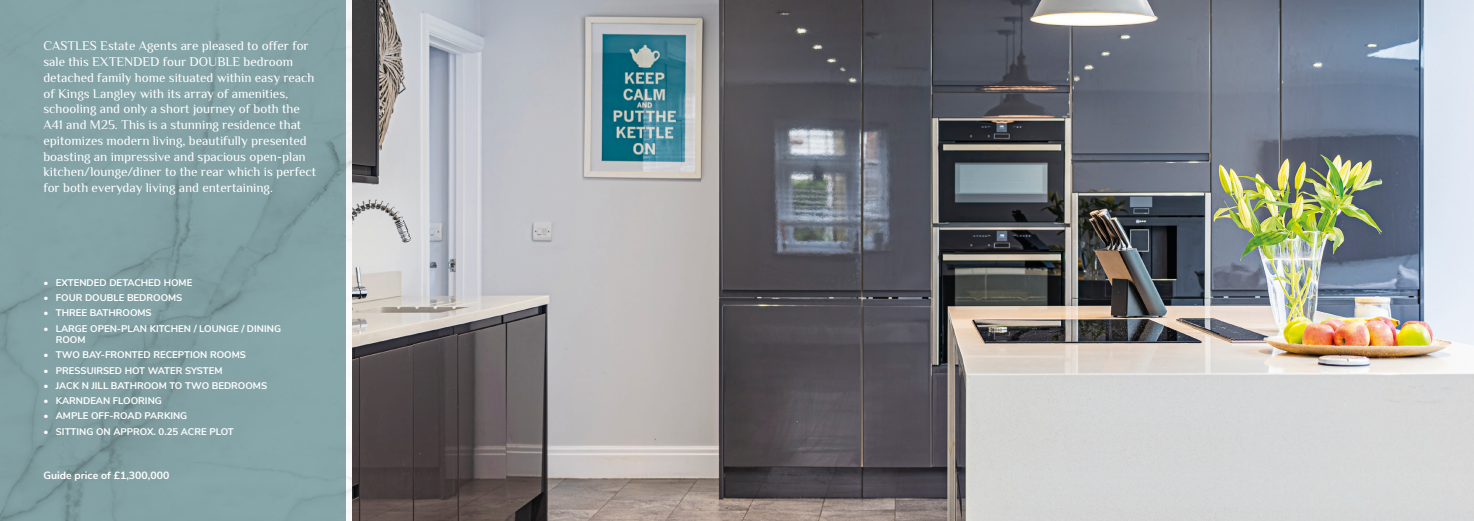
<style>
.page{position:relative;width:1474px;height:521px;background:#fff}
.page>*{position:absolute;margin:0;border:0;box-sizing:border-box;transform-origin:0 0}
.t1{font:13.12px/15.8px "Philosopher";color:#fff}
.t2{font:700 10.5px "Nunito Sans";color:#fff}
.t3{font:700 9.62px/11.5px "Nunito Sans";color:#fff}
</style>
<div class="page">
<div style="left:0;top:0;width:346px;height:521px;background:#84a2a6"></div>
<img style="left:352px;top:0;width:1121px;height:521px">
<p class="t1" style="left:43px;top:38px;width:274px">CASTLES Estate Agents are pleased to offer for sale this EXTENDED four DOUBLE bedroom detached family home situated within easy reach of Kings Langley with its array of amenities, schooling and only a short journey of both the A41 and M25. This is a stunning residence that epitomizes modern living, beautifully presented boasting an impressive and spacious open-plan kitchen/lounge/diner to the rear which is perfect for both everyday living and entertaining.</p>
<p class="t3" style="left:43px;top:276px;width:150px">• EXTENDED DETACHED HOME</p>
<p class="t3" style="left:43px;top:291px;width:140px">• FOUR DOUBLE BEDROOMS</p>
<p class="t3" style="left:43px;top:307px;width:110px">• THREE BATHROOMS</p>
<p class="t3" style="left:56px;top:322px;width:227px;text-indent:-12px">• LARGE OPEN-PLAN KITCHEN / LOUNGE / DINING<br>ROOM</p>
<p class="t3" style="left:43px;top:349px;width:204px">• TWO BAY-FRONTED RECEPTION ROOMS</p>
<p class="t3" style="left:43px;top:364px;width:180px">• PRESSUIRSED HOT WATER SYSTEM</p>
<p class="t3" style="left:43px;top:379px;width:225px">• JACK N JILL BATHROOM TO TWO BEDROOMS</p>
<p class="t3" style="left:43px;top:394px;width:120px">• KARNDEAN FLOORING</p>
<p class="t3" style="left:43px;top:410px;width:145px">• AMPLE OFF-ROAD PARKING</p>
<p class="t3" style="left:43px;top:425px;width:192px">• SITTING ON APPROX. 0.25 ACRE PLOT</p>
<p class="t2" style="left:43px;top:468px;width:127px">Guide price of £1,300,000</p>
</div>
